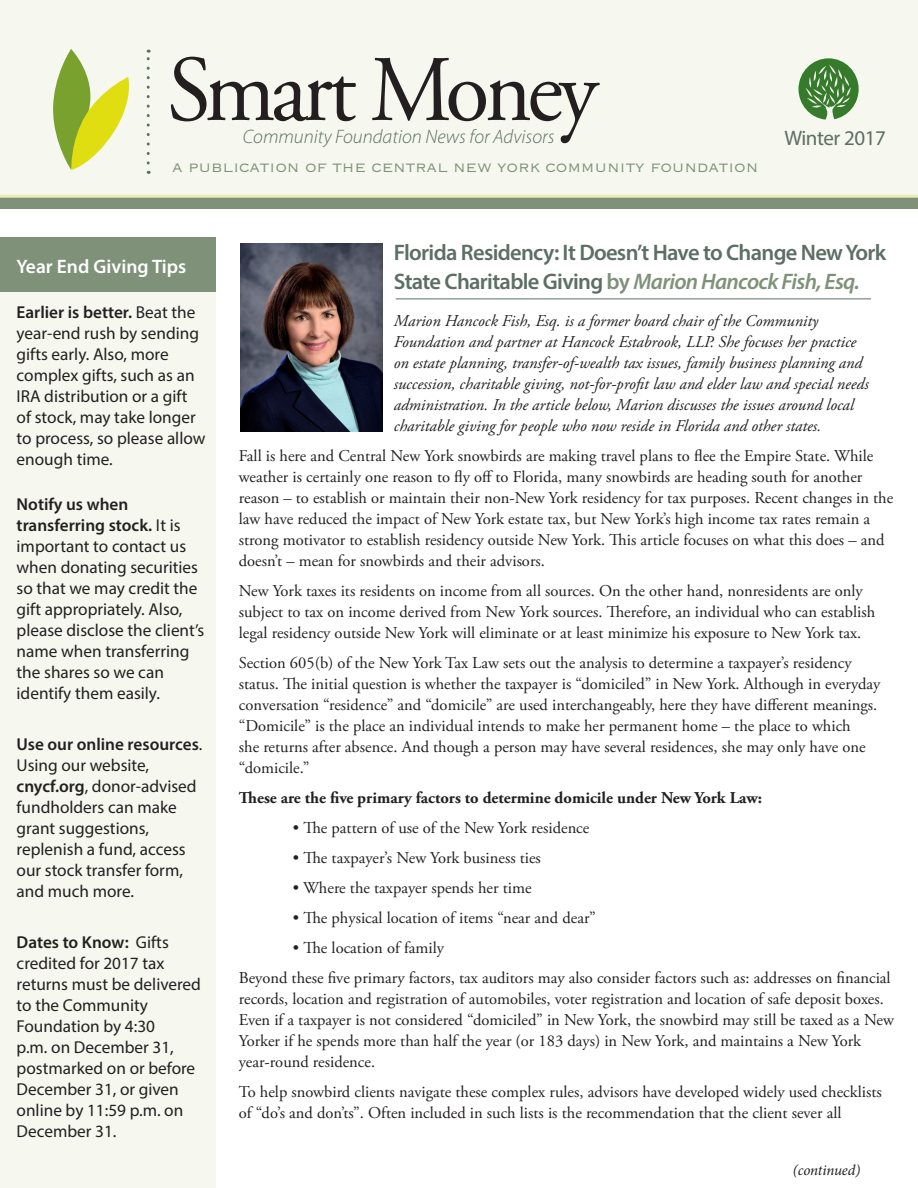
<style>
.page{position:relative;width:918px;height:1188px;background:#fff}
.page>*{position:absolute;margin:0;border:0;box-sizing:border-box;transform-origin:0 0}
.t1{font:93.6px "Adobe Garamond Pro";letter-spacing:-.05em;color:#231f20;scale:.96 1}
.t2{font:600 22.5px/28.5px "Myriad Pro";letter-spacing:-.03em;color:#5d6e65}
.t3{font:21px "Myriad Pro";letter-spacing:-.02em;color:#5d6e65}
.t4{font:italic 300 19.5px "Myriad Pro";color:#5d6e65}
.t5{font:600 19.5px "Myriad Pro";color:#fff}
.t6{font:19.05px "Copperplate Gothic Std 32 BC";letter-spacing:-.01em;color:#7f9178}
.t7{font:17.25px/21px "Myriad Pro";color:#231f20}
.t8{font:16.5px/21px "Adobe Garamond Pro";color:#231f20}
.t9{font:italic 16.5px/21px "Adobe Garamond Pro";color:#231f20}
.t10{font:700 16.5px "Adobe Garamond Pro";color:#231f20}
.t11{font:italic 15px "Minion Pro";letter-spacing:-.01em;color:#231f20}
.s1{font-weight:600}
.s2{color:#7f9178}
.s3{font-style:italic;color:#7f9178}
</style>
<div class="page">
<div style="left:0;top:237px;width:216px;height:951px;background:#f6f8ef"></div>
<div style="left:0;top:176px;width:918px;height:32px;background:#7f9178"></div>
<div style="left:0;top:0;width:918px;height:195px;background:#f6f8ef"></div>
<svg style="left:147px;top:50px;width:3px;height:113px"></svg>
<svg style="left:799px;top:58px;width:60px;height:62px"></svg>
<svg style="left:53px;top:49px;width:76px;height:121px"></svg>
<hr style="left:0;top:195px;width:918px;height:3px;background:#e9ebb8">
<hr style="left:396px;top:298px;width:475px;height:1px;background:#5d6e65">
<div style="left:0;top:237px;width:216px;height:55px;background:#7f9178"></div>
<img style="left:240px;top:244px;width:142px;height:188px">
<p class="t1" style="left:167px;top:34px;width:450px">Smart Money</p>
<p class="t4" style="left:243px;top:125px;width:313px">Community Foundation News for Advisors</p>
<p class="t3" style="left:784px;top:125px;width:103px">Winter 2017</p>
<p class="t6" style="left:172px;top:157px;width:588px">a publication of the central new york community foundation</p>
<p class="t5" style="left:17px;top:254px;width:171px">Year End Giving Tips</p>
<p class="t7" style="left:17px;top:301px;width:190px"><span class="s1">Earlier is better.</span> Beat the year-end rush by sending gifts early. Also, more complex gifts, such as an<br>IRA distribution or a gift of stock, may take longer to process, so please allow enough time.</p>
<p class="t7" style="left:17px;top:493px;width:189px"><span class="s1">Notify us when transferring stock.</span> It is important to contact us when donating securities so that we may credit the gift appropriately. Also, please disclose the client’s name when transferring the shares so we can identify them easily.</p>
<p class="t7" style="left:17px;top:733px;width:187px"><span class="s1">Use our online resources</span>.<br>Using our website, <span class="s1">cnycf.org</span>, donor-advised fundholders can make grant suggestions, replenish a fund, access our stock transfer form, and much more.</p>
<p class="t7" style="left:17px;top:931px;width:186px"><span class="s1">Dates to Know:</span> Gifts credited for 2017 tax returns must be delivered to the Community<br>Foundation by 4:30<br>p.m. on December 31, postmarked on or before<br>December 31, or given online by 11:59 p.m. on<br>December 31.</p>
<p class="t2" style="left:394px;top:238px;width:494px">Florida Residency: It Doesn’t Have to Change New York<br>State Charitable Giving <span class="s2">by</span> <span class="s3">Marion Hancock Fish, Esq.</span></p>
<p class="t9" style="left:394px;top:311px;width:477px">Marion Hancock Fish, Esq. is a former board chair of the Community Foundation and partner at Hancock Estabrook, LLP. She focuses her practice on estate planning, transfer-of-wealth tax issues, family business planning and succession, charitable giving, not-for-profit law and elder law and special needs administration. In the article below, Marion discusses the issues around local charitable giving for people who now reside in Florida and other states.</p>
<p class="t8" style="left:239px;top:446px;width:656px">Fall is here and Central New York snowbirds are making travel plans to flee the Empire State. While weather is certainly one reason to fly off to Florida, many snowbirds are heading south for another reason – to establish or maintain their non-New York residency for tax purposes. Recent changes in the law have reduced the impact of New York estate tax, but New York’s high income tax rates remain a strong motivator to establish residency outside New York. This article focuses on what this does – and doesn’t – mean for snowbirds and their advisors.</p>
<p class="t8" style="left:239px;top:581px;width:638px">New York taxes its residents on income from all sources. On the other hand, nonresidents are only subject to tax on income derived from New York sources. Therefore, an individual who can establish legal residency outside New York will eliminate or at least minimize his exposure to New York tax.</p>
<p class="t8" style="left:239px;top:653px;width:643px">Section 605(b) of the New York Tax Law sets out the analysis to determine a taxpayer’s residency status. The initial question is whether the taxpayer is “domiciled” in New York. Although in everyday conversation “residence” and “domicile” are used interchangeably, here they have different meanings. “Domicile” is the place an individual intends to make her permanent home – the place to which<br>she returns after absence. And though a person may have several residences, she may only have one “domicile.”</p>
<p class="t10" style="left:239px;top:788px;width:525px">These are the five primary factors to determine domicile under New York Law:</p>
<p class="t8" style="left:293px;top:818px;width:298px">• The pattern of use of the New York residence</p>
<p class="t8" style="left:293px;top:848px;width:250px">• The taxpayer’s New York business ties</p>
<p class="t8" style="left:293px;top:878px;width:240px">• Where the taxpayer spends her time</p>
<p class="t8" style="left:293px;top:908px;width:304px">• The physical location of items “near and dear”</p>
<p class="t8" style="left:293px;top:938px;width:153px">• The location of family</p>
<p class="t8" style="left:239px;top:968px;width:657px">Beyond these five primary factors, tax auditors may also consider factors such as: addresses on financial records, location and registration of automobiles, voter registration and location of safe deposit boxes.<br>Even if a taxpayer is not considered “domiciled” in New York, the snowbird may still be taxed as a New Yorker if he spends more than half the year (or 183 days) in New York, and maintains a New York year-round residence.</p>
<p class="t8" style="left:239px;top:1082px;width:644px">To help snowbird clients navigate these complex rules, advisors have developed widely used checklists of “do’s and don’ts”. Often included in such lists is the recommendation that the client sever all</p>
<p class="t11" style="left:793px;top:1160px;width:69px">(continued)</p>
</div>
